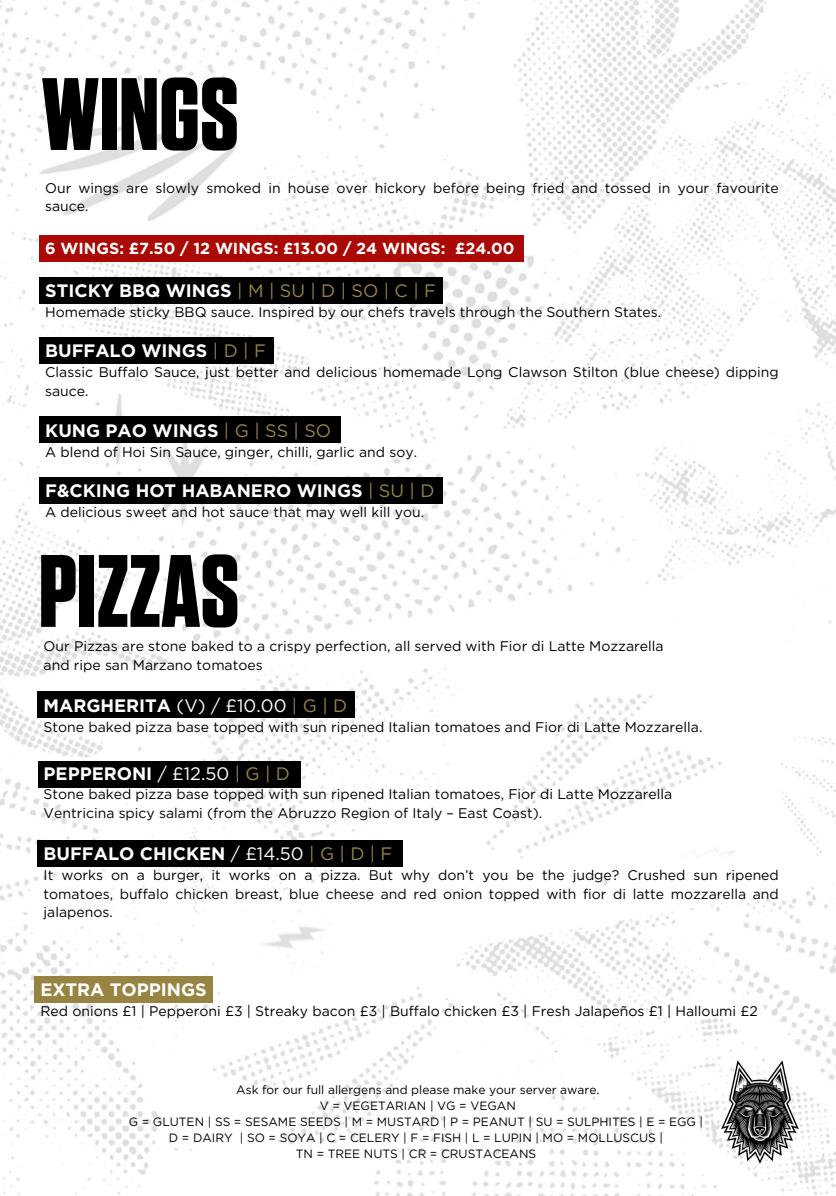
<style>
.page{position:relative;width:836px;height:1196px;background:#fff}
.page>*{position:absolute;margin:0;border:0;box-sizing:border-box;transform-origin:0 0}
.t1{font:700 102.6px "Tungsten";color:#000}
.t2{font:700 18px "Gotham";color:#fff}
.t3{font:700 16px "Gotham";color:#fff}
.t4{font:14px/18.6px "Gotham";color:#000}
.t5{font:12px "Gotham";color:#000}
.s1{font-weight:400;color:#978443}
.s2{font-weight:400}
</style>
<div class="page">
<img style="left:0;top:0;width:836px;height:1195px">
<img style="left:716px;top:1052px;width:87px;height:119px">
<div style="left:39px;top:235px;width:485px;height:26px;background:#aa0905"></div>
<div style="left:39px;top:277px;width:404px;height:26px;background:#000"></div>
<div style="left:39px;top:337px;width:235px;height:27px;background:#000"></div>
<div style="left:39px;top:416px;width:301px;height:27px;background:#000"></div>
<div style="left:39px;top:477px;width:404px;height:27px;background:#000"></div>
<div style="left:38px;top:691px;width:317px;height:27px;background:#000"></div>
<div style="left:38px;top:760px;width:262px;height:27px;background:#000"></div>
<div style="left:38px;top:840px;width:365px;height:26px;background:#000"></div>
<div style="left:34px;top:976px;width:179px;height:26px;background:#978443"></div>
<h1 class="t1" style="left:41px;top:68px;width:198px">WINGS</h1>
<p class="t4" style="left:45px;top:178px;width:735px">Our wings are slowly smoked in house over hickory before being fried and tossed in your favourite sauce.</p>
<p class="t3" style="left:45px;top:238px;width:470px">6 WINGS: £7.50 / 12 WINGS: £13.00 / 24 WINGS: £24.00</p>
<p class="t2" style="left:45px;top:279px;width:392px">STICKYBBQWINGS<span class="s1">|M|SU|D|SO|C|F</span></p>
<p class="t4" style="left:45px;top:302px;width:617px">Homemade sticky BBQ sauce. Inspired by our chefs travels through the Southern States.</p>
<p class="t2" style="left:45px;top:340px;width:222px">BUFFALO WINGS <span class="s1">| D | F</span></p>
<p class="t4" style="left:45px;top:363px;width:735px">Classic Buffalo Sauce, just better and delicious homemade Long Clawson Stilton (blue cheese) dipping sauce.</p>
<p class="t2" style="left:45px;top:419px;width:287px">KUNG PAO WINGS <span class="s1">| G | SS | SO</span></p>
<p class="t4" style="left:45px;top:442px;width:373px">A blend of Hoi Sin Sauce, ginger, chilli, garlic and soy.</p>
<p class="t2" style="left:45px;top:480px;width:391px">F&amp;CKING HOT HABANERO WINGS <span class="s1">| SU | D</span></p>
<p class="t4" style="left:45px;top:503px;width:380px">A delicious sweet and hot sauce that may well kill you.</p>
<h3 class="t1" style="left:39px;top:545px;width:202px">PIZZAS</h3>
<p class="t4" style="left:44px;top:637px;width:621px">Our Pizzas are stone baked to a crispy perfection, all served with Fior di Latte Mozzarella and ripe san Marzano tomatoes</p>
<p class="t2" style="left:44px;top:694px;width:305px">MARGHERITA <span class="s2">(V) / £10.00</span> <span class="s1">| G | D</span></p>
<p class="t4" style="left:44px;top:717px;width:660px">Stone baked pizza base topped with sun ripened Italian tomatoes and Fior di Latte Mozzarella.</p>
<p class="t2" style="left:44px;top:762px;width:248px">PEPPERONI <span class="s2">/ £12.50</span> <span class="s1">| G | D</span></p>
<p class="t4" style="left:44px;top:785px;width:630px">Stone baked pizza base topped with sun ripened Italian tomatoes, Fior di Latte Mozzarella<br>Ventricina spicy salami (from the Abruzzo Region of Italy – East Coast).</p>
<p class="t2" style="left:44px;top:842px;width:350px">BUFFALO CHICKEN <span class="s2">/ £14.50</span> <span class="s1">| G | D | F</span></p>
<p class="t4" style="left:44px;top:865px;width:736px;text-align:justify">It works on a burger, it works on a pizza. But why don’t you be the judge? Crushed sun ripened tomatoes, buffalo chicken breast, blue cheese and red onion topped with fior di latte mozzarella and jalapenos.</p>
<p class="t2" style="left:40px;top:979px;width:168px">EXTRA TOPPINGS</p>
<p class="t4" style="left:40px;top:1001px;width:719px">Red onions £1 | Pepperoni £3 | Streaky bacon £3 | Buffalo chicken £3 | Fresh Jalapeños £1 | Halloumi £2</p>
<p class="t5" style="left:236px;top:1084px;width:365px">Ask for our full allergens and please make your server aware.</p>
<p class="t5" style="left:320px;top:1100px;width:197px">V = VEGETARIAN | VG = VEGAN</p>
<p class="t5" style="left:129px;top:1116px;width:576px">G = GLUTEN | SS = SESAME SEEDS | M = MUSTARD | P = PEANUT | SU = SULPHITES | E = EGG |</p>
<p class="t5" style="left:169px;top:1132px;width:495px">D = DAIRY | SO = SOYA | C = CELERY | F = FISH | L = LUPIN | MO = MOLLUSCUS |</p>
<p class="t5" style="left:296px;top:1148px;width:242px">TN = TREE NUTS | CR = CRUSTACEANS</p>
</div>
